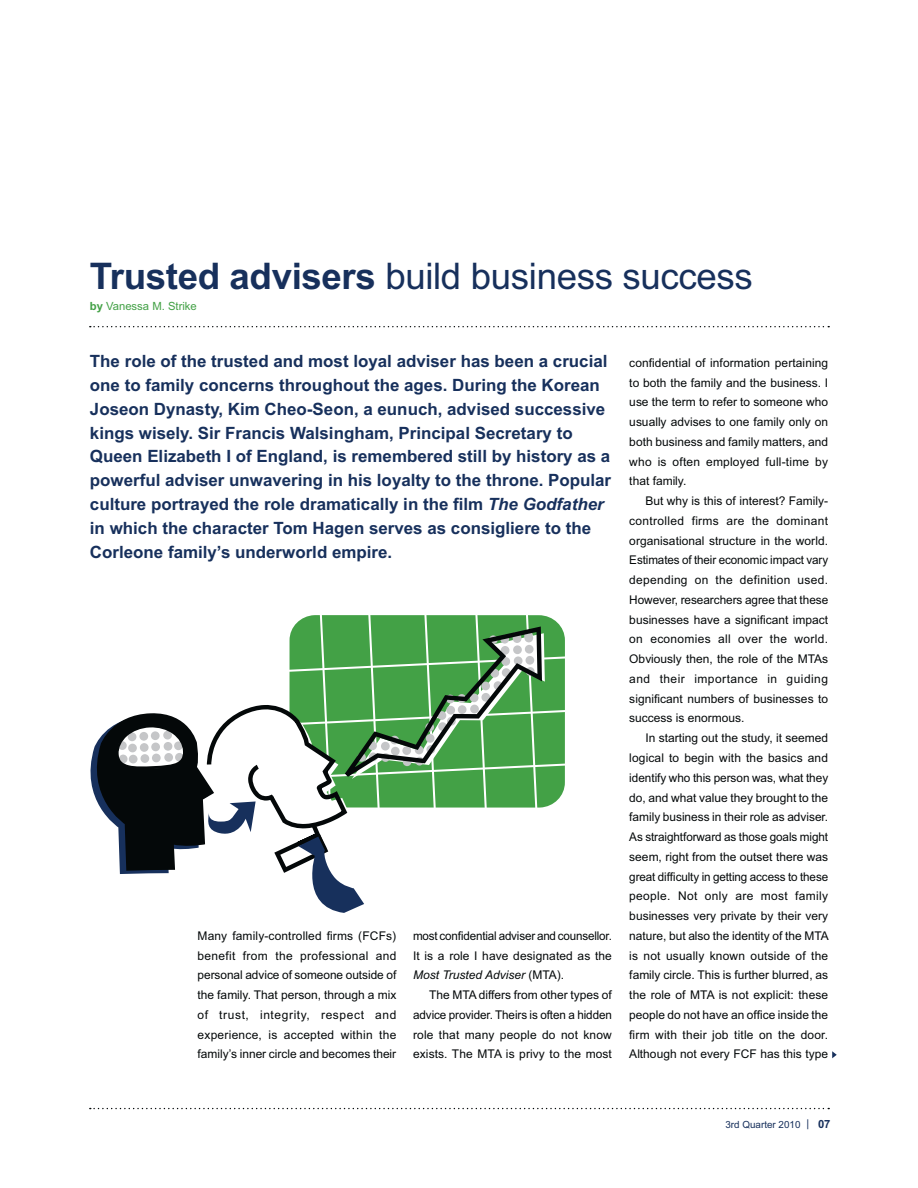
<style>
.page{position:relative;width:918px;height:1188px;background:#fff}
.page>*{position:absolute;margin:0;border:0;box-sizing:border-box;transform-origin:0 0}
.t1{font:36.75px "Arial";letter-spacing:-.01em;color:#17305c}
.t2{font:700 16.95px/24px "Arial";color:#17305c}
.t3{font:12px/19.8px "Arial";letter-spacing:.005em;color:#040809;text-align:justify}
.t4{font:11.25px "Arial";color:#43a146}
.t5{font:9.9px "Arial";color:#17305c}
.s1{font-weight:700}
.s2{font-style:italic}
.s3{font-size:10.65px}
.s4{font-weight:700;font-size:11.25px}
</style>
<div class="page">
<svg style="left:90px;top:1108px;width:739px;height:1px"></svg>
<svg style="left:90px;top:326px;width:739px;height:1px"></svg>
<svg style="left:832px;top:1051px;width:5px;height:7px"></svg>
<svg style="left:90px;top:615px;width:475px;height:298px"></svg>
<h1 class="t1" style="left:90px;top:263px;width:665px"><span class="s1">Trusted advisers</span> build business success</h1>
<p class="t4" style="left:90px;top:302px;width:109px"><span class="s1">by</span> Vanessa M. Strike</p>
<p class="t2" style="left:90px;top:350px;width:523px">The role of the trusted and most loyal adviser has been a crucial one to family concerns throughout the ages. During the Korean Joseon Dynasty, Kim Cheo-Seon, a eunuch, advised successive kings wisely. Sir Francis Walsingham, Principal Secretary to Queen Elizabeth I of England, is remembered still by history as a powerful adviser unwavering in his loyalty to the throne. Popular culture portrayed the role dramatically in the film <span class="s2">The Godfather </span>in which the character Tom Hagen serves as consigliere to the Corleone family’s underworld empire.</p>
<p class="t3" style="left:198px;top:927px;width:200px">Many family-controlled firms (FCFs) benefit from the professional and personal advice of someone outside of the family. That person, through a mix of trust, integrity, respect and experience, is accepted within the family’s inner circle and becomes their</p>
<p class="t3" style="left:413px;top:927px;width:200px">most confidential adviser and counsellor.<br>It is a role I have designated as the <span class="s2">Most Trusted Adviser</span> (MTA).</p>
<p class="t3" style="left:413px;top:986px;width:200px;text-indent:16px">The MTA differs from other types of advice provider. Theirs is often a hidden role that many people do not know exists. The MTA is privy to the most</p>
<p class="t3" style="left:629px;top:354px;width:200px">confidential of information pertaining to both the family and the business. I use the term to refer to someone who usually advises to one family only on both business and family matters, and who is often employed full-time by that family.</p>
<p class="t3" style="left:629px;top:492px;width:200px;text-indent:16px">But why is this of interest? Family&shy;controlled firms are the dominant organisational structure in the world.<br>Estimates of their economic impact vary depending on the definition used.<br>However, researchers agree that these businesses have a significant impact on economies all over the world.<br>Obviously then, the role of the MTAs and their importance in guiding significant numbers of businesses to success is enormous.</p>
<p class="t3" style="left:629px;top:729px;width:201px;text-indent:16px">In starting out the study, it seemed logical to begin with the basics and identify who this person was, what they do, and what value they brought to the family business in their role as adviser.<br>As straightforward as those goals might seem, right from the outset there was great difficulty in getting access to these people. Not only are most family businesses very private by their very nature, but also the identity of the MTA is not usually known outside of the family circle. This is further blurred, as the role of MTA is not explicit: these people do not have an office inside the firm with their job title on the door.<br>Although not every FCF has this type</p>
<p class="t5" style="left:725px;top:1121px;width:107px">3rd Quarter 2010 <span class="s3">|</span> <span class="s4">07</span></p>
</div>
